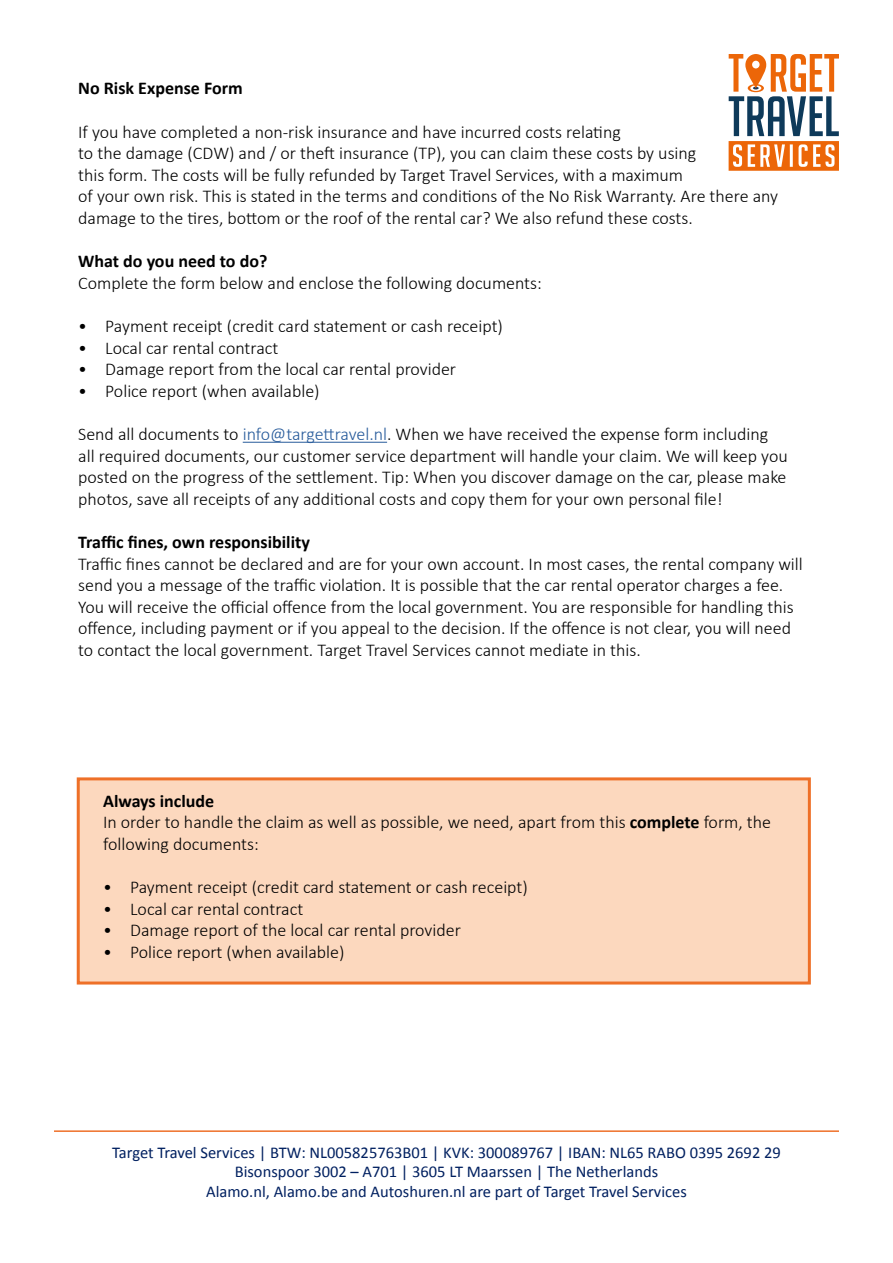
<style>
.page{position:relative;width:893px;height:1263px;background:#fff}
.page>*{position:absolute;margin:0;border:0;box-sizing:border-box;transform-origin:0 0}
.t1{font:300 18px/21.6px "Calibri";color:#000}
.t2{font:700 18px "Calibri";color:#000}
.t3{font:16.5px/19.8px "Calibri";color:#002060;text-align:center}
.s1{color:#275b9b}
.s2{font-weight:700}
</style>
<div class="page">
<hr style="left:243px;top:442px;width:144px;height:1px;background:#275b9b">
<div style="left:77px;top:777px;width:734px;height:207px;background:#fcd8be;border:3px solid #ee7028"></div>
<hr style="left:54px;top:1130px;width:785px;height:2px;background:#ee7028">
<svg style="left:729px;top:54px;width:110px;height:117px"></svg>
<p class="t2" style="left:78px;top:76px;width:166px">No Risk Expense Form</p>
<p class="t1" style="left:78px;top:121px;width:701px">If you have completed a non-risk insurance and have incurred costs relating<br>to the damage (CDW) and / or theft insurance (TP), you can claim these costs by using<br>this form. The costs will be fully refunded by Target Travel Services, with a maximum<br>of your own risk. This is stated in the terms and conditions of the No Risk Warranty. Are there any damage to the tires, bottom or the roof of the rental car? We also refund these costs.</p>
<p class="t2" style="left:78px;top:248px;width:191px">What do you need to do?</p>
<p class="t1" style="left:78px;top:272px;width:465px">Complete the form below and enclose the following documents:</p>
<p class="t1" style="left:78px;top:315px;width:426px">• Payment receipt (credit card statement or cash receipt)</p>
<p class="t1" style="left:78px;top:337px;width:202px">• Local car rental contract</p>
<p class="t1" style="left:78px;top:358px;width:379px">• Damage report from the local car rental provider</p>
<p class="t1" style="left:78px;top:380px;width:243px">• Police report (when available)</p>
<p class="t1" style="left:78px;top:423px;width:711px">Send all documents to <span class="s1">info@targettravel.nl</span>. When we have received the expense form including all required documents, our customer service department will handle your claim. We will keep you posted on the progress of the settlement. Tip: When you discover damage on the car, please make photos, save all receipts of any additional costs and copy them for your own personal file!</p>
<p class="t2" style="left:78px;top:529px;width:233px">Traffic fines, own responsibility</p>
<p class="t1" style="left:78px;top:553px;width:726px">Traffic fines cannot be declared and are for your own account. In most cases, the rental company will send you a message of the traffic violation. It is possible that the car rental operator charges a fee.<br>You will receive the official offence from the local government. You are responsible for handling this offence, including payment or if you appeal to the decision. If the offence is not clear, you will need to contact the local government. Target Travel Services cannot mediate in this.</p>
<p class="t1" style="left:103px;top:790px;width:669px"><span class="s2">Always include<br></span>In order to handle the claim as well as possible, we need, apart from this <span class="s2">complete</span> form, the following documents:</p>
<p class="t1" style="left:103px;top:876px;width:426px">• Payment receipt (credit card statement or cash receipt)</p>
<p class="t1" style="left:103px;top:898px;width:202px">• Local car rental contract</p>
<p class="t1" style="left:103px;top:919px;width:359px">• Damage report of the local car rental provider</p>
<p class="t1" style="left:103px;top:941px;width:243px">• Police report (when available)</p>
<p class="t3" style="left:112px;top:1142px;width:670px">Target Travel Services | BTW: NL005825763B01 | KVK: 300089767 | IBAN: NL65 RABO 0395 2692 29<br>Bisonspoor 3002 – A701 | 3605 LT Maarssen | The Netherlands<br>Alamo.nl, Alamo.be and Autoshuren.nl are part of Target Travel Services</p>
</div>
